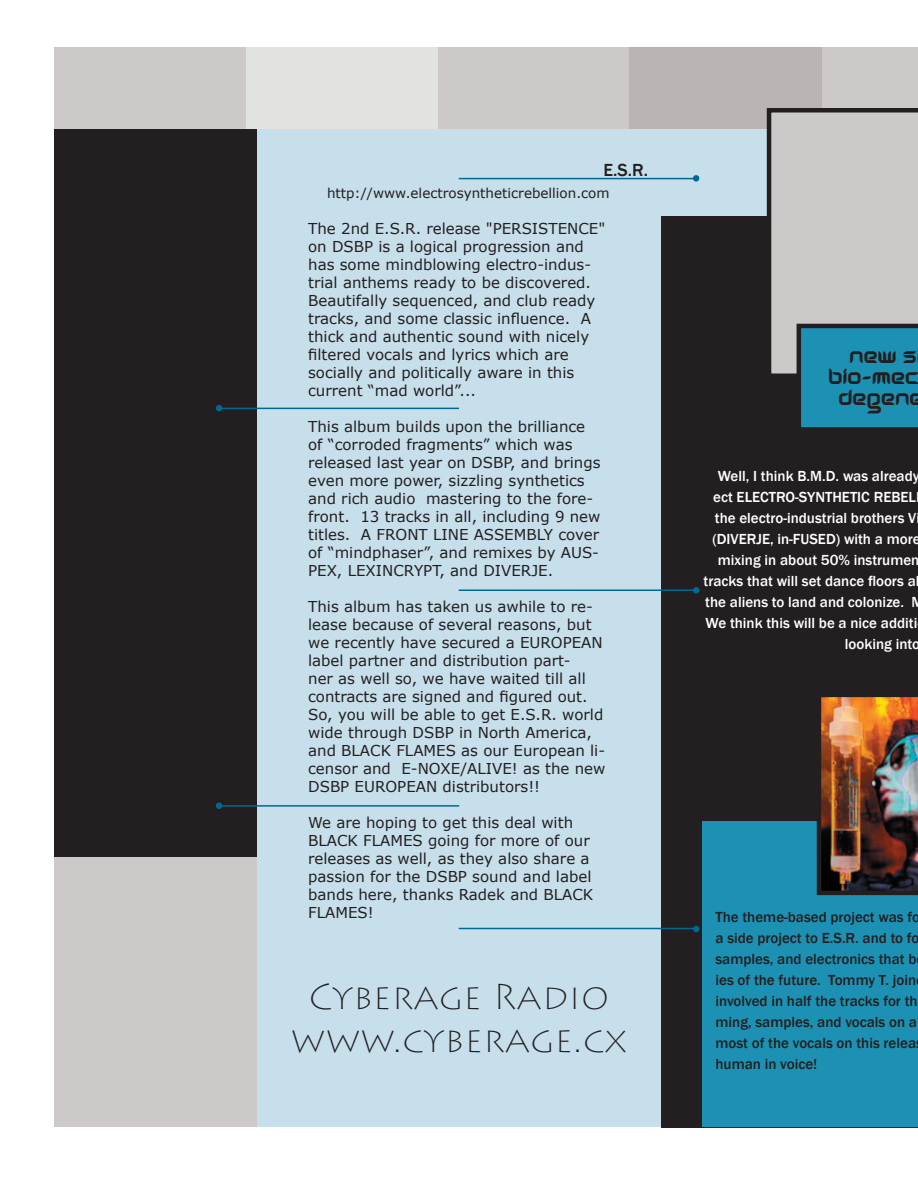
<style>
.page{position:relative;width:918px;height:1188px;background:#fff}
.page>*{position:absolute;margin:0;border:0;box-sizing:border-box;transform-origin:0 0}
.t1{font:200 36px/43.2px "Lithos Pro";color:#231f20;text-align:center}
.t2{font:30px "Freshbot";color:#231f20}
.t3{font:500 18px "Franklin Gothic";color:#231f20}
.t4{font:15px/18px "Verdana";color:#231f20}
.t5{font:500 15px "Franklin Gothic";color:#fff}
.t6{font:500 15px/21px "Franklin Gothic";color:#231f20}
.t7{font:13.5px "Verdana";color:#231f20}
</style>
<div class="page">
<div style="left:54px;top:128px;width:864px;height:999px;background:#c6dfeb"></div>
<div style="left:662px;top:216px;width:256px;height:911px;background:#231f20"></div>
<div style="left:822px;top:47px;width:96px;height:81px;background:#cdc9c8"></div>
<div style="left:54px;top:128px;width:202px;height:999px;background:#231f20"></div>
<div style="left:54px;top:47px;width:192px;height:81px;background:#cdc9c8"></div>
<div style="left:246px;top:47px;width:192px;height:81px;background:#e2e2e1"></div>
<div style="left:438px;top:47px;width:192px;height:81px;background:#cdc9c8"></div>
<div style="left:630px;top:47px;width:192px;height:81px;background:#bab5b4"></div>
<hr style="left:219px;top:408px;width:240px;height:1px;background:#006991">
<hr style="left:459px;top:590px;width:237px;height:1px;background:#006991">
<hr style="left:222px;top:805px;width:237px;height:2px;background:#006991">
<hr style="left:459px;top:928px;width:237px;height:1px;background:#006991">
<svg style="left:216px;top:405px;width:6px;height:6px"></svg>
<div style="left:693px;top:587px;width:6px;height:7px;background:#006991;border-radius:50%"></div>
<svg style="left:216px;top:803px;width:6px;height:6px"></svg>
<svg style="left:693px;top:926px;width:6px;height:6px"></svg>
<div style="left:54px;top:857px;width:202px;height:270px;background:#cdc9c8"></div>
<hr style="left:459px;top:178px;width:237px;height:1px;background:#006991">
<div style="left:693px;top:175px;width:6px;height:7px;background:#006991;border-radius:50%"></div>
<div style="left:702px;top:821px;width:216px;height:306px;background:#1d91b4"></div>
<img style="left:817px;top:697px;width:101px;height:198px">
<svg style="left:767px;top:108px;width:151px;height:320px;background:#92abb3"></svg>
<p class="t3" style="left:604px;top:159px;width:46px">E.S.R.</p>
<p class="t7" style="left:327px;top:184px;width:284px">http://www.electrosyntheticrebellion.com</p>
<p class="t4" style="left:308px;top:219px;width:299px">The 2nd E.S.R. release "PERSISTENCE" on DSBP is a logical progression and has some mindblowing electro-indus&shy;trial anthems ready to be discovered.<br>Beautifally sequenced, and club ready tracks, and some classic influence. A thick and authentic sound with nicely filtered vocals and lyrics which are socially and politically aware in this current “mad world”...</p>
<p class="t4" style="left:308px;top:417px;width:294px">This album builds upon the brilliance of “corroded fragments” which was released last year on DSBP, and brings even more power, sizzling synthetics and rich audio mastering to the fore&shy;front. 13 tracks in all, including 9 new titles. A FRONT LINE ASSEMBLY cover of “mindphaser”, and remixes by AUS-PEX, LEXINCRYPT, and DIVERJE.</p>
<p class="t4" style="left:308px;top:597px;width:299px">This album has taken us awhile to re&shy;lease because of several reasons, but we recently have secured a EUROPEAN label partner and distribution part-<br>ner as well so, we have waited till all contracts are signed and figured out.<br>So, you will be able to get E.S.R. world wide through DSBP in North America, and BLACK FLAMES as our European li&shy;censor and E-NOXE/ALIVE! as the new DSBP EUROPEAN distributors!!</p>
<p class="t4" style="left:308px;top:813px;width:287px">We are hoping to get this deal with<br>BLACK FLAMES going for more of our releases as well, as they also share a passion for the DSBP sound and label bands here, thanks Radek and BLACK<br>FLAMES!</p>
<h1 class="t1" style="left:291px;top:976px;width:338px">Cyberage Radio www.cyberage.cx</h1>
<h2 class="t2" style="left:848px;top:339px;width:69px">New S</h2>
<h2 class="t2" style="left:828px;top:360px;width:92px">Bio-Mec</h2>
<h2 class="t2" style="left:837px;top:381px;width:87px">Degene</h2>
<p class="t5" style="left:718px;top:467px;width:203px">Well, I think B.M.D. was already</p>
<p class="t5" style="left:713px;top:488px;width:204px">ect ELECTRO-SYNTHETIC REBEL</p>
<p class="t5" style="left:715px;top:509px;width:203px">the electro-industrial brothers V</p>
<p class="t5" style="left:712px;top:530px;width:210px">(DIVERJE, in-FUSED) with a more</p>
<p class="t5" style="left:718px;top:551px;width:203px">mixing in about 50% instrumen</p>
<p class="t5" style="left:704px;top:572px;width:217px">tracks that will set dance floors al</p>
<p class="t5" style="left:705px;top:593px;width:220px">the aliens to land and colonize. M</p>
<p class="t5" style="left:706px;top:614px;width:213px">We think this will be a nice additi</p>
<p class="t5" style="left:845px;top:635px;width:77px">looking into</p>
<p class="t6" style="left:715px;top:907px;width:206px">The theme-based project was fo a side project to E.S.R. and to fo samples, and electronics that b ies of the future. Tommy T. join involved in half the tracks for th ming, samples, and vocals on a most of the vocals on this relea human in voice!</p>
</div>
